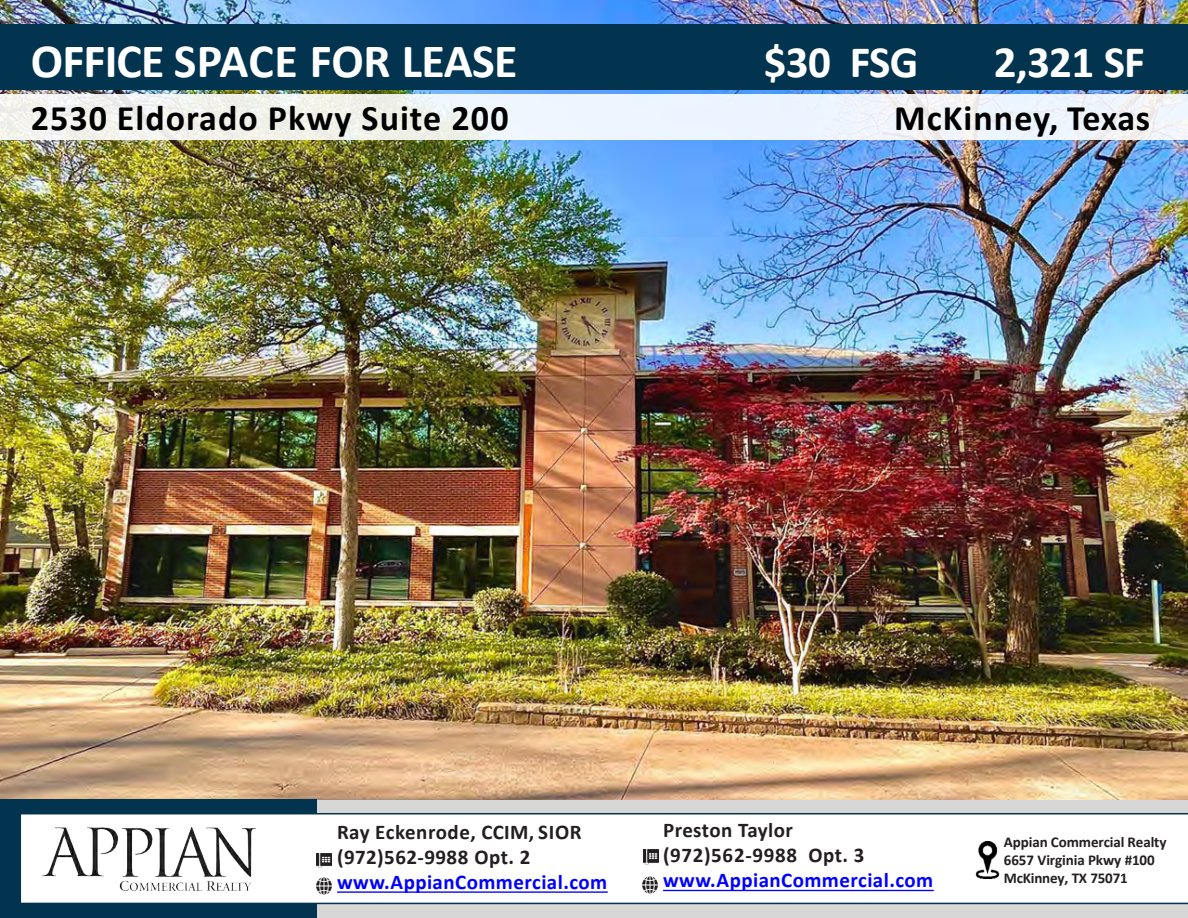
<style>
.page{position:relative;width:1188px;height:918px;background:#fff}
.page>*{position:absolute;margin:0;border:0;box-sizing:border-box;transform-origin:0 0}
.t1{font:700 48px "Calibri";letter-spacing:-.015em;color:#fff}
.t2{font:700 45px "Calibri";letter-spacing:-.015em;color:#fff}
.t3{font:700 36px "Calibri";letter-spacing:.03em;color:#010101}
.t4{font:700 21px/25.2px "Calibri";letter-spacing:.02em;color:#231f20}
.t5{font:700 21px "Calibri";letter-spacing:.02em;color:#00f}
.t6{font:700 15px/18px "Calibri";letter-spacing:-.005em;color:#231f20}
</style>
<div class="page">
<img style="left:0;top:0;width:1188px;height:800px">
<div style="left:0;top:94px;width:1188px;height:46px;background:#fff;opacity:.9"></div>
<div style="left:316px;top:903px;width:872px;height:15px;background:#d6d7d6"></div>
<div style="left:316px;top:800px;width:872px;height:14px;background:#d6d7d6"></div>
<div style="left:0;top:800px;width:316px;height:118px;background:#02344f"></div>
<div style="left:20px;top:814px;width:1168px;height:89px;background:#fff"></div>
<div style="left:20px;top:813px;width:1168px;height:91px;border:2px solid #02344f"></div>
<img style="left:42px;top:828px;width:214px;height:62px">
<div style="left:0;top:25px;width:1188px;height:65px;background:#02344f"></div>
<img style="left:316px;top:878px;width:15px;height:17px">
<img style="left:317px;top:853px;width:14px;height:15px">
<img style="left:643px;top:850px;width:15px;height:15px">
<img style="left:642px;top:876px;width:15px;height:17px">
<img style="left:975px;top:841px;width:25px;height:37px">
<svg style="left:337px;top:891px;width:271px;height:2px"></svg>
<svg style="left:663px;top:890px;width:271px;height:1px"></svg>
<h1 class="t1" style="left:31px;top:27px;width:488px">OFFICE SPACE FOR LEASE</h1>
<h2 class="t2" style="left:764px;top:30px;width:156px">$30 FSG</h2>
<h2 class="t2" style="left:994px;top:30px;width:152px">2,321 SF</h2>
<h3 class="t3" style="left:31px;top:93px;width:479px">2530 Eldorado Pkwy Suite 200</h3>
<h3 class="t3" style="left:894px;top:93px;width:258px">McKinney, Texas</h3>
<p class="t4" style="left:337px;top:819px;width:246px">Ray Eckenrode, CCIM, SIOR (972)562-9988 Opt. 2</p>
<p class="t5" style="left:337px;top:867px;width:272px">www.AppianCommercial.com</p>
<p class="t4" style="left:663px;top:817px;width:203px">Preston Taylor (972)562-9988 Opt. 3</p>
<p class="t5" style="left:663px;top:866px;width:272px">www.AppianCommercial.com</p>
<p class="t6" style="left:1004px;top:833px;width:164px">Appian Commercial Realty<br>6657 Virginia Pkwy #100<br>McKinney, TX 75071</p>
</div>
